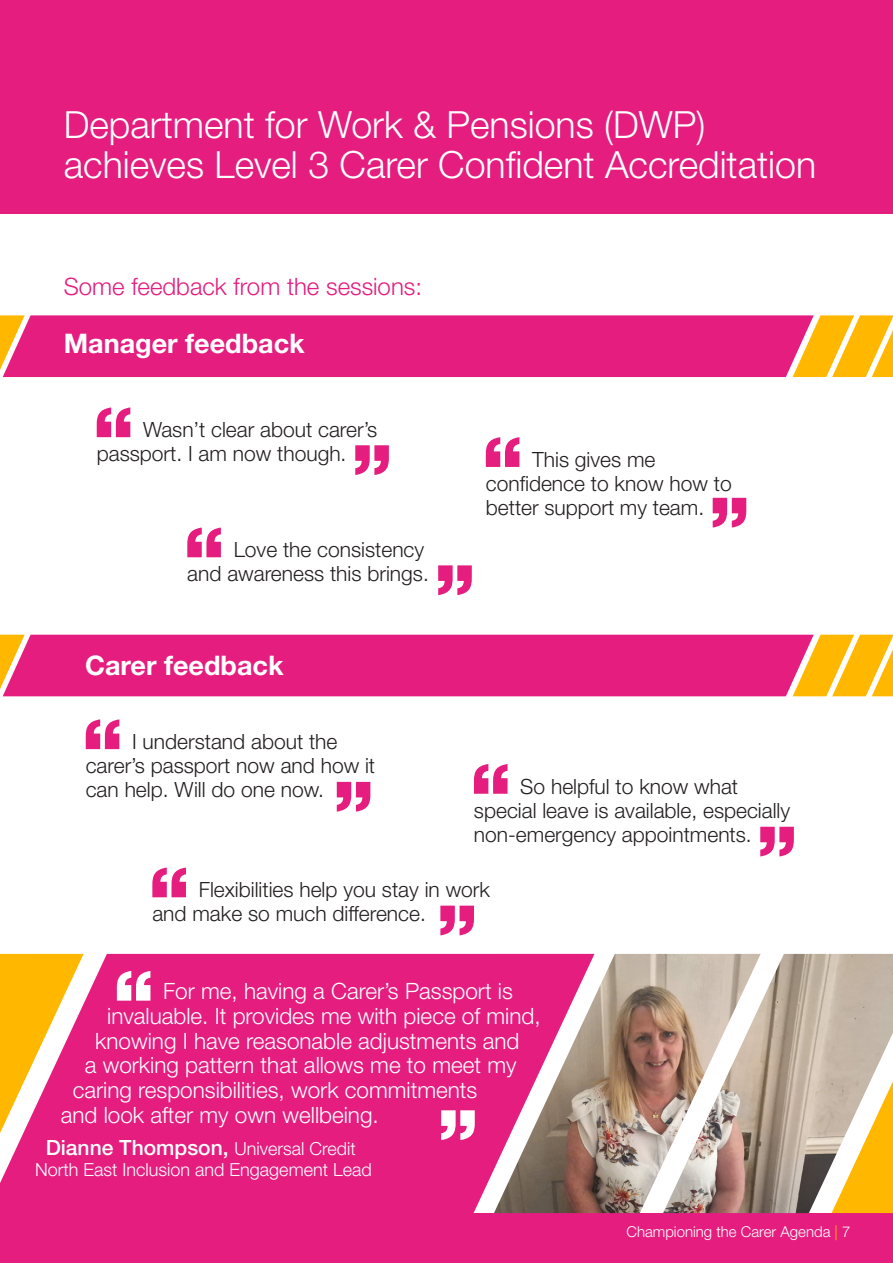
<style>
.page{position:relative;width:893px;height:1263px;background:#fff}
.page>*{position:absolute;margin:0;border:0;box-sizing:border-box;transform-origin:0 0}
.A_Heading{font:300 37.5px/40.5px "Helvetica Neue LT Std";color:#fff}
.t1{font:700 27px "Helvetica Neue LT Std";color:#fff}
.B_Heading_Intro{font:300 24px "Helvetica Neue LT Std";color:#e41d7f}
.B_Heading_Intro-2{font:300 22.5px "Helvetica Neue LT Std";color:#fff}
.t2{font:300 21px/24px "Helvetica Neue LT Std";color:#231f20}
.B_Heading_Intro-3{font:500 21px "Helvetica Neue LT Std";color:#fff}
.B_Heading_Intro-4{font:300 18px "Helvetica Neue LT Std";color:#fff}
.t3{font:300 15px "Helvetica Neue LT Std";color:#fff}
.s1{font-weight:300;font-size:18px}
.s2{color:#ffb700}
</style>
<div class="page">
<div style="left:0;top:0;width:893px;height:213px;background:#e41d7f"></div>
<div style="left:0;top:1213px;width:893px;height:50px;background:#e41d7f"></div>
<div style="left:3px;top:315px;width:790px;height:62px;background:#e41d7f"></div>
<div style="left:3px;top:635px;width:790px;height:61px;background:#e41d7f"></div>
<svg style="left:0;top:315px;width:25px;height:55px"></svg>
<svg style="left:0;top:635px;width:25px;height:54px"></svg>
<svg style="left:793px;top:315px;width:100px;height:62px;background:#fcb736"></svg>
<svg style="left:793px;top:635px;width:100px;height:61px;background:#fcb735"></svg>
<svg style="left:0;top:954px;width:494px;height:259px;background:#e62f7c"></svg>
<img style="left:494px;top:954px;width:399px;height:259px">
<svg style="left:831px;top:1081px;width:62px;height:132px"></svg>
<svg style="left:117px;top:971px;width:33px;height:30px"></svg>
<svg style="left:441px;top:1110px;width:34px;height:30px"></svg>
<svg style="left:97px;top:407px;width:33px;height:30px"></svg>
<svg style="left:355px;top:445px;width:34px;height:30px"></svg>
<svg style="left:86px;top:719px;width:33px;height:30px"></svg>
<svg style="left:337px;top:782px;width:33px;height:30px"></svg>
<svg style="left:187px;top:527px;width:34px;height:30px"></svg>
<svg style="left:438px;top:565px;width:34px;height:30px"></svg>
<svg style="left:152px;top:867px;width:34px;height:30px"></svg>
<svg style="left:440px;top:906px;width:34px;height:29px"></svg>
<svg style="left:486px;top:437px;width:33px;height:30px"></svg>
<svg style="left:713px;top:498px;width:33px;height:29px"></svg>
<svg style="left:474px;top:764px;width:34px;height:30px"></svg>
<svg style="left:760px;top:827px;width:34px;height:29px"></svg>
<p class="A_Heading" style="left:64px;top:104px;width:754px">Department for Work &amp; Pensions (DWP) achieves Level 3 Carer Confident Accreditation</p>
<p class="B_Heading_Intro" style="left:64px;top:272px;width:360px">Some feedback from the sessions:</p>
<p class="t1" style="left:64px;top:326px;width:242px">Manager feedback</p>
<p class="t2" style="left:97px;top:417px;width:282px;text-indent:46px">Wasn’t clear about carer’s passport. I am now though.</p>
<p class="t2" style="left:187px;top:537px;width:243px;text-align:right">Love the consistency<br>and awareness this brings.</p>
<p class="t1" style="left:85px;top:649px;width:200px">Carer feedback</p>
<p class="t2" style="left:86px;top:729px;width:291px;text-indent:46px">I understand about the carer’s passport now and how it can help. Will do one now.</p>
<p class="t2" style="left:486px;top:447px;width:247px;text-indent:46px">This gives me confidence to know how to better support my team.</p>
<p class="t2" style="left:474px;top:774px;width:318px;text-indent:46px">So helpful to know what special leave is available, especially non-emergency appointments.</p>
<p class="t2" style="left:152px;top:877px;width:339px;text-indent:46px">Flexibilities help you stay in work and make so much difference.</p>
<p class="B_Heading_Intro-2" style="left:163px;top:977px;width:351px">For me, having a Carer’s Passport is</p>
<p class="B_Heading_Intro-2" style="left:107px;top:1002px;width:435px">invaluable. It provides me with piece of mind,</p>
<p class="B_Heading_Intro-2" style="left:95px;top:1027px;width:426px">knowing I have reasonable adjustments and</p>
<p class="B_Heading_Intro-2" style="left:85px;top:1051px;width:433px">a working pattern that allows me to meet my</p>
<p class="B_Heading_Intro-2" style="left:73px;top:1076px;width:406px">caring responsibilities, work commitments</p>
<p class="B_Heading_Intro-2" style="left:61px;top:1101px;width:320px">and look after my own wellbeing.</p>
<p class="B_Heading_Intro-3" style="left:46px;top:1135px;width:312px">Dianne Thompson, <span class="s1">Universal Credit</span></p>
<p class="B_Heading_Intro-4" style="left:35px;top:1159px;width:338px">North East Inclusion and Engagement Lead</p>
<p class="t3" style="left:626px;top:1223px;width:225px">Championing the Carer Agenda <span class="s2">|</span> 7</p>
</div>
